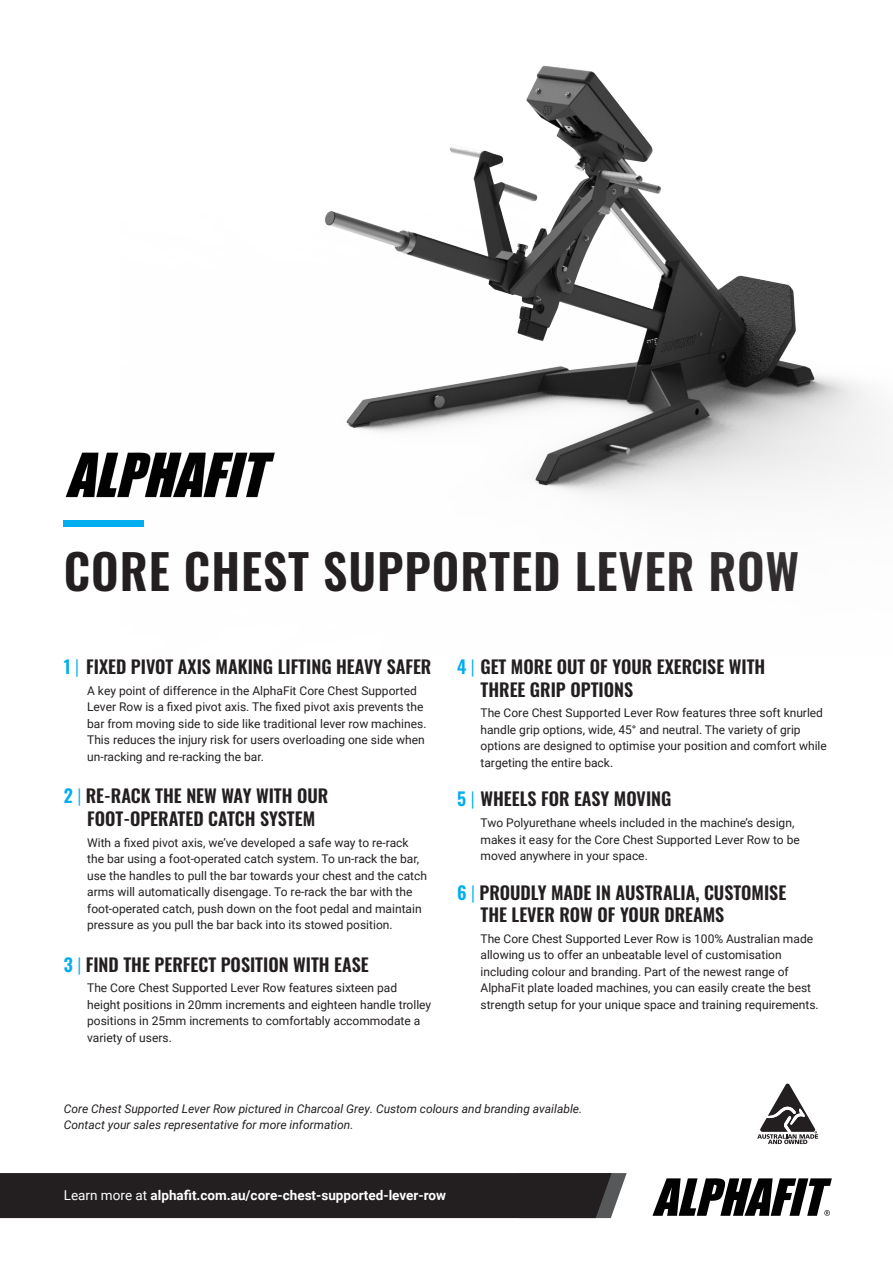
<style>
.page{position:relative;width:893px;height:1263px;background:#fff}
.page>*{position:absolute;margin:0;border:0;box-sizing:border-box;transform-origin:0 0}
.t1{font:600 48px "Oswald";letter-spacing:.02em;color:#231f20}
.Paragraph_Style_1{font:600 18px/22.5px "Oswald";color:#231f20}
.t2{font:700 13.5px "Roboto";color:#fff}
.Paragraph_Style_1-2{font:12px/16.5px "Roboto";color:#231f20}
.Paragraph_Style_1-3{font:italic 12px/16.5px "Roboto";color:#231f20}
.s1{color:#00aeef}
.s2{font-weight:300;color:#00aeef}
.s3{font-weight:400}
</style>
<div class="page">
<div style="left:0;top:1173px;width:627px;height:45px;background:#231f20"></div>
<div style="left:64px;top:520px;width:80px;height:7px;background:#00aeef"></div>
<img style="left:65px;top:452px;width:54px;height:46px">
<svg style="left:757px;top:1083px;width:62px;height:62px"></svg>
<svg style="left:652px;top:1178px;width:180px;height:38px"></svg>
<img style="left:119px;top:65px;width:761px;height:433px">
<p class="t1" style="left:64px;top:547px;width:737px">CORE CHEST SUPPORTED LEVER ROW</p>
<p class="Paragraph_Style_1" style="left:64px;top:656px;width:369px"><span class="s1">1</span> <span class="s2">|</span> FIXED PIVOT AXIS MAKING LIFTING HEAVY SAFER</p>
<p class="Paragraph_Style_1-2" style="left:87px;top:682px;width:341px">A key point of difference in the AlphaFit Core Chest Supported Lever Row is a fixed pivot axis. The fixed pivot axis prevents the bar from moving side to side like traditional lever row machines.<br>This reduces the injury risk for users overloading one side when un-racking and re-racking the bar.</p>
<p class="Paragraph_Style_1" style="left:64px;top:786px;width:266px;text-align:center"><span class="s1">2</span> <span class="s2">|</span> RE-RACK THE NEW WAY WITH OUR<br>FOOT-OPERATED CATCH SYSTEM</p>
<p class="Paragraph_Style_1-2" style="left:87px;top:833px;width:341px">With a fixed pivot axis, we’ve developed a safe way to re-rack the bar using a foot-operated catch system. To un-rack the bar, use the handles to pull the bar towards your chest and the catch arms will automatically disengage. To re-rack the bar with the foot-operated catch, push down on the foot pedal and maintain pressure as you pull the bar back into its stowed position.</p>
<p class="Paragraph_Style_1" style="left:64px;top:954px;width:306px"><span class="s1">3</span> <span class="s2">|</span> FIND THE PERFECT POSITION WITH EASE</p>
<p class="Paragraph_Style_1-2" style="left:87px;top:979px;width:346px">The Core Chest Supported Lever Row features sixteen pad height positions in 20mm increments and eighteen handle trolley positions in 25mm increments to comfortably accommodate a variety of users.</p>
<p class="Paragraph_Style_1" style="left:480px;top:656px;width:286px;text-indent:-23px"><span class="s1">4</span> <span class="s2">|</span> GET MORE OUT OF YOUR EXERCISE WITH<br>THREE GRIP OPTIONS</p>
<p class="Paragraph_Style_1-2" style="left:480px;top:704px;width:348px">The Core Chest Supported Lever Row features three soft knurled handle grip options, wide, 45° and neutral. The variety of grip options are designed to optimise your position and comfort while targeting the entire back.</p>
<p class="Paragraph_Style_1" style="left:457px;top:789px;width:216px"><span class="s1">5</span> <span class="s2">|</span> WHEELS FOR EASY MOVING</p>
<p class="Paragraph_Style_1-2" style="left:480px;top:814px;width:321px">Two Polyurethane wheels included in the machine’s design, makes it easy for the Core Chest Supported Lever Row to be moved anywhere in your space.</p>
<p class="Paragraph_Style_1" style="left:480px;top:882px;width:307px;text-indent:-23px"><span class="s1">6</span> <span class="s2">|</span> PROUDLY MADE IN AUSTRALIA, CUSTOMISE<br>THE LEVER ROW OF YOUR DREAMS</p>
<p class="Paragraph_Style_1-2" style="left:480px;top:930px;width:340px">The Core Chest Supported Lever Row is 100% Australian made allowing us to offer an unbeatable level of customisation including colour and branding. Part of the newest range of AlphaFit plate loaded machines, you can easily create the best strength setup for your unique space and training requirements.</p>
<p class="Paragraph_Style_1-3" style="left:64px;top:1100px;width:520px">Core Chest Supported Lever Row pictured in Charcoal Grey. Custom colours and branding available.<br>Contact your sales representative for more information.</p>
<p class="t2" style="left:64px;top:1186px;width:384px"><span class="s3">Learn more at</span> alphafit.com.au/core-chest-supported-lever-row</p>
</div>
